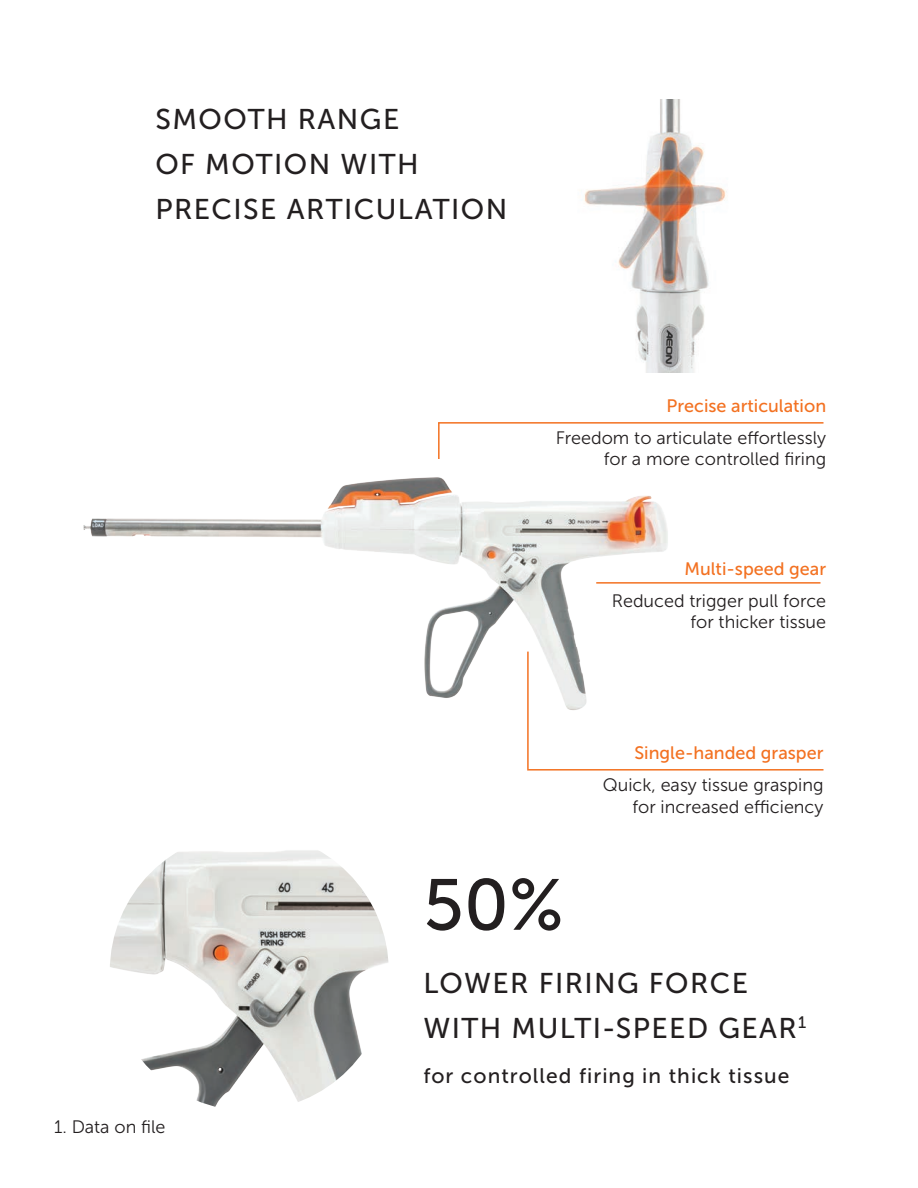
<style>
.page{position:relative;width:918px;height:1188px;background:#fff}
.page>*{position:absolute;margin:0;border:0;box-sizing:border-box;transform-origin:0 0}
.t1{font:72px "Museo Sans 500";color:#231f20}
.t2{font:28.5px/45px "Museo Sans 500";letter-spacing:.05em;color:#231f20}
.t3{font:21px "Museo Sans 500";letter-spacing:.05em;color:#231f20}
.t4{font:18px/21.6px "Museo Sans 300";color:#231f20;text-align:right}
.t5{font:18px "Museo Sans 500";color:#f37121}
</style>
<div class="page">
<img style="left:83px;top:372px;width:591px;height:338px">
<hr style="left:438px;top:422px;width:386px;height:2px;background:#f37121">
<hr style="left:527px;top:769px;width:297px;height:2px;background:#f37121">
<hr style="left:527px;top:652px;width:2px;height:117px;background:#f37121">
<hr style="left:596px;top:582px;width:224px;height:2px;background:#f37121">
<hr style="left:438px;top:423px;width:2px;height:36px;background:#f37121">
<img style="left:110px;top:832px;width:279px;height:279px;border-radius:139px">
<img style="left:584px;top:99px;width:143px;height:273px">
<h2 class="t2" style="left:155px;top:97px;width:353px">SMOOTH RANGE<br>OF MOTION WITH<br>PRECISE ARTICULATION</h2>
<p class="t5" style="left:667px;top:395px;width:161px">Precise articulation</p>
<p class="t4" style="left:556px;top:427px;width:272px">Freedom to articulate effortlessly for a more controlled firing</p>
<p class="t5" style="left:684px;top:558px;width:143px">Multi-speed gear</p>
<p class="t4" style="left:612px;top:590px;width:216px">Reduced trigger pull force for thicker tissue</p>
<p class="t5" style="left:634px;top:743px;width:191px">Single-handed grasper</p>
<p class="t4" style="left:603px;top:774px;width:222px">Quick, easy tissue grasping for increased efficiency</p>
<h1 class="t1" style="left:423px;top:866px;width:142px">50%</h1>
<p class="t4" style="left:54px;top:1117px;width:113px">1. Data on file</p>
<h2 class="t2" style="left:423px;top:961px;width:384px">LOWER FIRING FORCE<br>WITH MULTI-SPEED GEAR<sup>1</sup></h2>
<p class="t3" style="left:423px;top:1064px;width:368px">for controlled firing in thick tissue</p>
</div>
